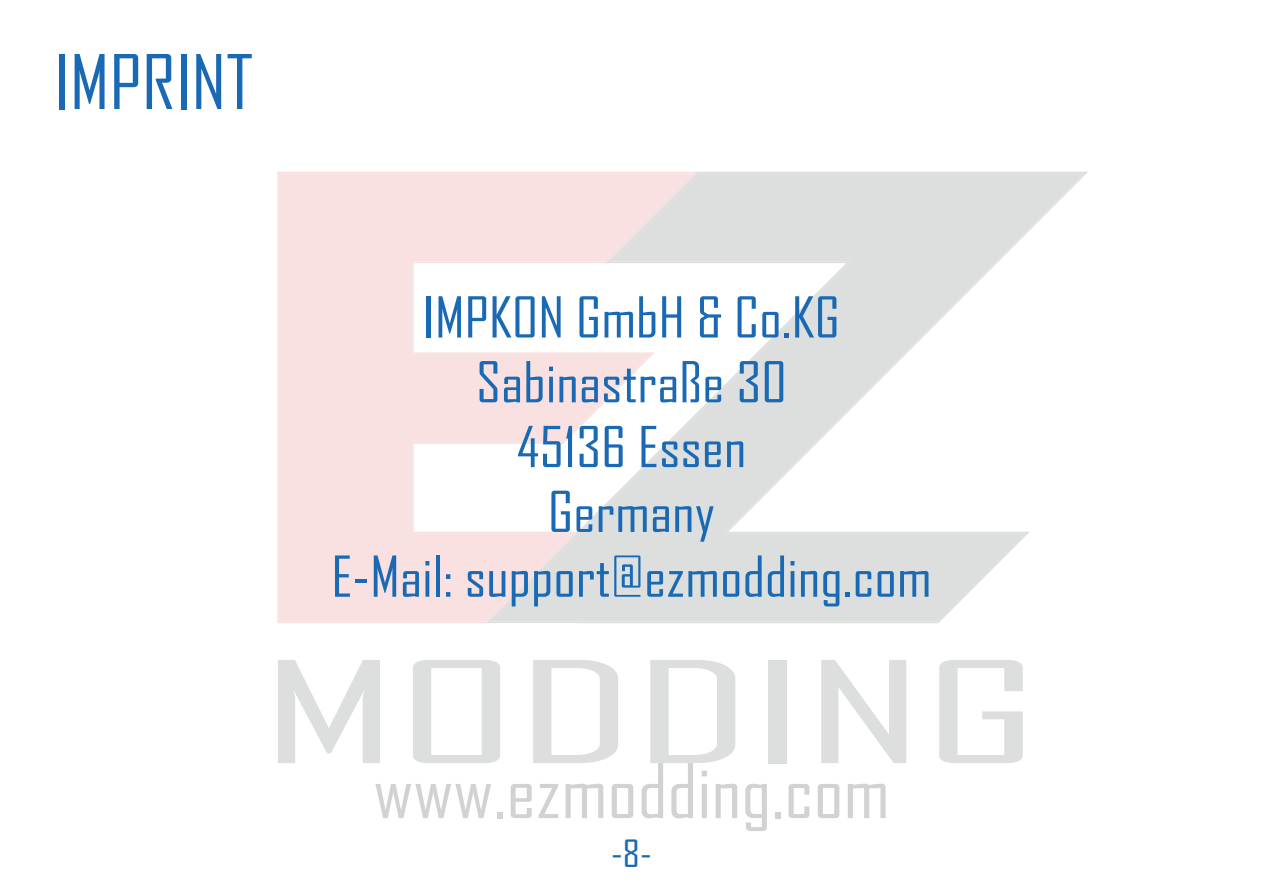
<style>
.page{position:relative;width:1263px;height:893px;background:#fff}
.page>*{position:absolute;margin:0;border:0;box-sizing:border-box;transform-origin:0 0}
.t1{font:135px "Agency FB";color:#dddfde;scale:2 1}
.t2{font:72px "Agency FB";color:#d1d3d3;scale:1.1 1}
.t3{font:72px "Agency FB";color:#1a69b4;scale:1.1 1}
.t4{font:54px/64.8px "Agency FB";color:#1a69b4;text-align:center;scale:1.1 1}
.t5{font:36px "Agency FB";color:#1a69b4;scale:1.1 1}
</style>
<div class="page">
<svg style="left:277px;top:172px;width:209px;height:451px;background:#f8e5e4"></svg>
<svg style="left:486px;top:172px;width:602px;height:451px"></svg>
<h2 class="t3" style="left:54px;top:38px;width:183px">IMPRINT</h2>
<p class="t4" style="left:331px;top:284px;width:547px">IMPKON GmbH &amp; Co.KG<br>Sabinastraße 30<br>45136 Essen<br>Germany<br>E-Mail: support@ezmodding.com</p>
<h1 class="t1" style="left:261px;top:630px;width:390px">MODDING</h1>
<h2 class="t2" style="left:373px;top:747px;width:471px">www.ezmodding.com</h2>
<p class="t5" style="left:611px;top:831px;width:38px">-8-</p>
</div>
